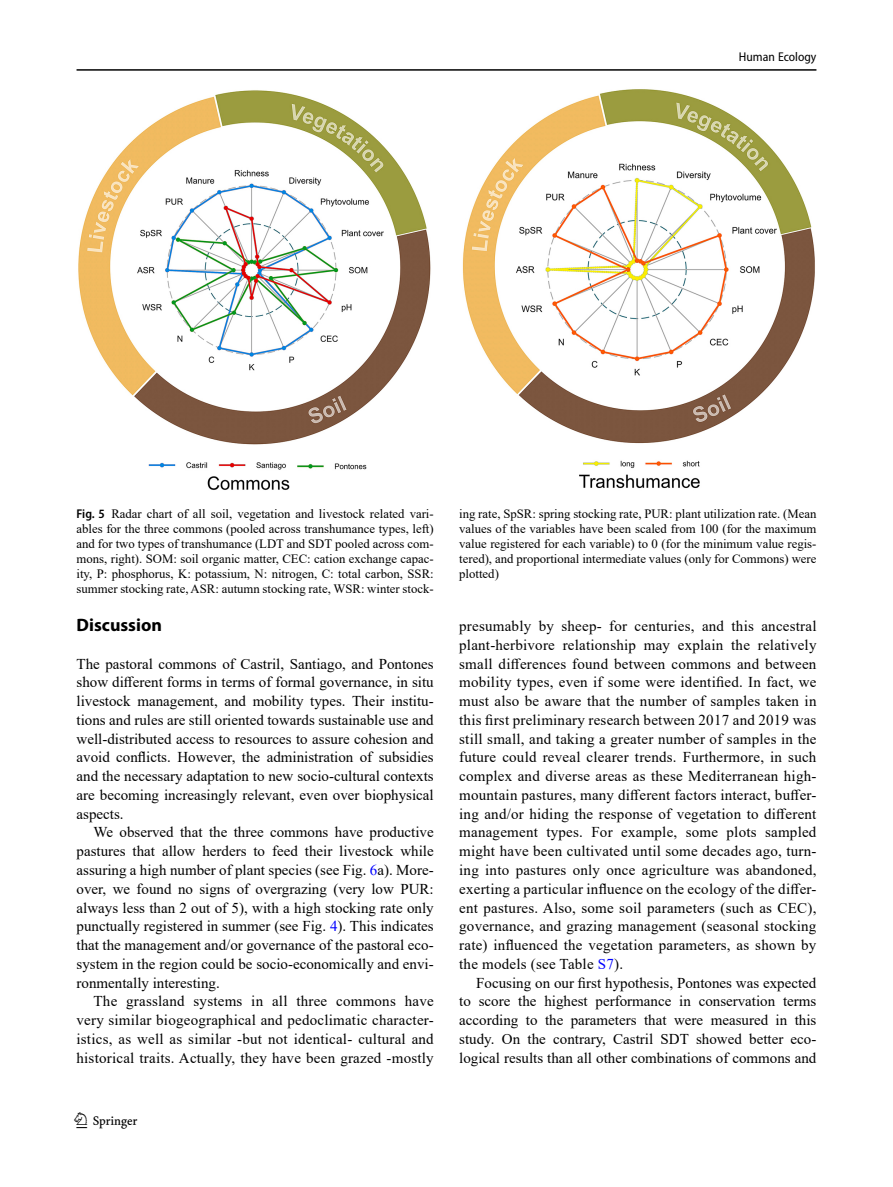
<style>
.page{position:relative;width:893px;height:1187px;background:#fff}
.page>*{position:absolute;margin:0;border:0;box-sizing:border-box;transform-origin:0 0}
.t1{font:22.5px "Springnew";color:#000}
.Head_1{font:700 18px "Myriad Pro";color:#000}
.Body_Text_Indent{font:15px/18.8px "Times New Roman";color:#000;text-align:justify}
.Body_Text{font:15px/18.8px "Times New Roman";color:#000;text-align:justify}
.Figure_Caption{font:12.75px/15px "Times New Roman";color:#000;text-align:justify}
.t2{font:semi-condensed 12.75px "Myriad Pro";color:#000}
.s1{font-family:"Myriad Pro";font-weight:600;font-stretch:semi-condensed}
.s2{color:#00f}
</style>
<div class="page">
<hr style="left:77px;top:69px;width:739px;height:2px;background:#000">
<img style="left:78px;top:89px;width:737px;height:401px">
<p class="t2" style="left:739px;top:49px;width:79px">Human Ecology</p>
<p class="Figure_Caption" style="left:77px;top:506px;width:359px"><span class="s1">Fig. 5</span> Radar chart of all soil, vegetation and livestock related vari&shy;ables for the three commons (pooled across transhumance types, left) and for two types of transhumance (LDT and SDT pooled across com&shy;mons, right). SOM: soil organic matter, CEC: cation exchange capac&shy;ity, P: phosphorus, K: potassium, N: nitrogen, C: total carbon, SSR: summer stocking rate, ASR: autumn stocking rate, WSR: winter stock-</p>
<p class="Figure_Caption" style="left:459px;top:506px;width:359px">ing rate, SpSR: spring stocking rate, PUR: plant utilization rate. (Mean values of the variables have been scaled from 100 (for the maximum value registered for each variable) to 0 (for the minimum value regis&shy;tered), and proportional intermediate values (only for Commons) were plotted)</p>
<p class="Head_1" style="left:77px;top:613px;width:87px">Discussion</p>
<p class="Body_Text" style="left:77px;top:653px;width:359px">The pastoral commons of Castril, Santiago, and Pontones show different forms in terms of formal governance, in situ livestock management, and mobility types. Their institu&shy;tions and rules are still oriented towards sustainable use and well-distributed access to resources to assure cohesion and avoid conflicts. However, the administration of subsidies and the necessary adaptation to new socio-cultural contexts are becoming increasingly relevant, even over biophysical aspects.</p>
<p class="Body_Text_Indent" style="left:77px;top:822px;width:359px;text-indent:17px">We observed that the three commons have productive pastures that allow herders to feed their livestock while assuring a high number of plant species (see Fig. <span class="s2">6</span>a). More&shy;over, we found no signs of overgrazing (very low PUR: always less than 2 out of 5), with a high stocking rate only punctually registered in summer (see Fig. <span class="s2">4</span>). This indicates that the management and/or governance of the pastoral eco&shy;system in the region could be socio-economically and envi&shy;ronmentally interesting.</p>
<p class="Body_Text_Indent" style="left:77px;top:991px;width:359px;text-indent:17px">The grassland systems in all three commons have very similar biogeographical and pedoclimatic character&shy;istics, as well as similar -but not identical- cultural and historical traits. Actually, they have been grazed -mostly</p>
<h1 class="t1" style="left:77px;top:1107px;width:63px">1 3</h1>
<p class="Body_Text_Indent" style="left:459px;top:616px;width:359px">presumably by sheep- for centuries, and this ancestral plant-herbivore relationship may explain the relatively small differences found between commons and between mobility types, even if some were identified. In fact, we must also be aware that the number of samples taken in this first preliminary research between 2017 and 2019 was still small, and taking a greater number of samples in the future could reveal clearer trends. Furthermore, in such complex and diverse areas as these Mediterranean high&shy;mountain pastures, many different factors interact, buffer&shy;ing and/or hiding the response of vegetation to different management types. For example, some plots sampled might have been cultivated until some decades ago, turn&shy;ing into pastures only once agriculture was abandoned, exerting a particular influence on the ecology of the differ&shy;ent pastures. Also, some soil parameters (such as CEC), governance, and grazing management (seasonal stocking rate) influenced the vegetation parameters, as shown by the models (see Table <span class="s2">S7</span>).</p>
<p class="Body_Text_Indent" style="left:459px;top:972px;width:359px;text-indent:17px">Focusing on our first hypothesis, Pontones was expected to score the highest performance in conservation terms according to the parameters that were measured in this study. On the contrary, Castril SDT showed better eco&shy;logical results than all other combinations of commons and</p>
</div>
